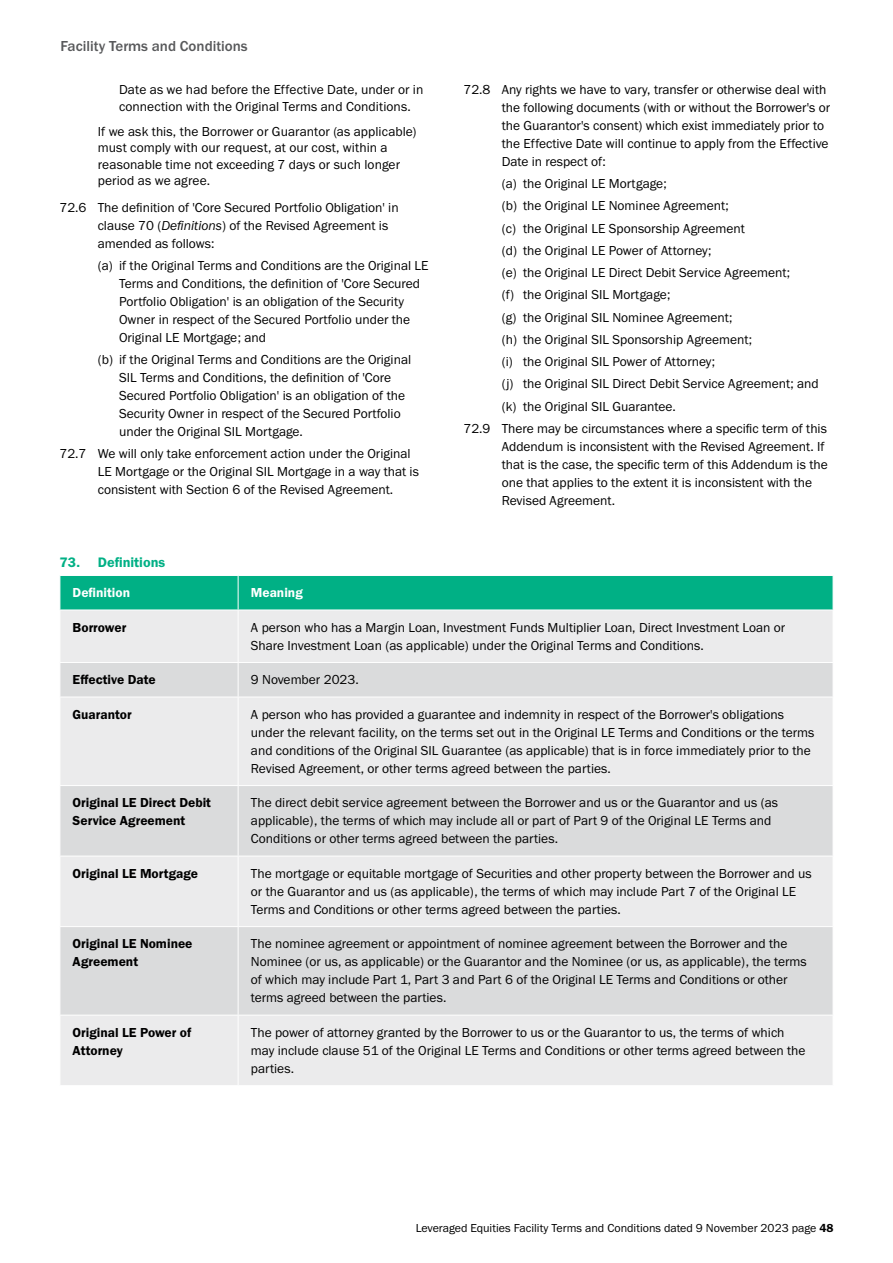
<style>
.page{position:relative;width:893px;height:1263px;background:#fff}
.page>*{position:absolute;margin:0;border:0;box-sizing:border-box;transform-origin:0 0}
.t1{font:500 15px "Franklin Gothic URW";color:#58595b}
.t2{font:14.25px "Franklin Gothic URW Dem";color:#00b085}
.t3{font:13.5px/18px "Franklin Gothic URW Boo";color:#000}
.t4{font:13.5px/18px "Franklin Gothic URW Dem";color:#000}
.t5{font:13.5px "Franklin Gothic URW Dem";color:#fff}
.t6{font:12px "Franklin Gothic URW Boo";color:#000}
.s1{font-family:"Franklin Gothic URW Boo Ita"}
.s2{font-family:"Franklin Gothic URW Dem"}
</style>
<div class="page">
<div style="left:61px;top:576px;width:772px;height:34px;background:#00b085"></div>
<div style="left:61px;top:611px;width:772px;height:474px;background:#ebebec"></div>
<svg style="left:61px;top:663px;width:772px;height:352px;background:#e1e2e3"></svg>
<hr style="left:238px;top:576px;width:1px;height:34px;background:#fff">
<hr style="left:238px;top:610px;width:1px;height:52px;background:#fff">
<hr style="left:60px;top:662px;width:178px;height:1px;background:#fff">
<hr style="left:238px;top:662px;width:595px;height:1px;background:#fff">
<hr style="left:238px;top:663px;width:1px;height:34px;background:#fff">
<hr style="left:60px;top:697px;width:178px;height:1px;background:#fff">
<hr style="left:238px;top:697px;width:595px;height:1px;background:#fff">
<hr style="left:238px;top:697px;width:1px;height:88px;background:#fff">
<hr style="left:238px;top:785px;width:595px;height:1px;background:#fff">
<hr style="left:238px;top:786px;width:1px;height:70px;background:#fff">
<hr style="left:238px;top:856px;width:595px;height:1px;background:#fff">
<hr style="left:238px;top:856px;width:1px;height:70px;background:#fff">
<hr style="left:238px;top:926px;width:595px;height:1px;background:#fff">
<hr style="left:238px;top:927px;width:1px;height:88px;background:#fff">
<hr style="left:238px;top:1015px;width:595px;height:1px;background:#fff">
<hr style="left:238px;top:1015px;width:1px;height:70px;background:#fff">
<hr style="left:60px;top:785px;width:178px;height:1px;background:#fff">
<hr style="left:60px;top:856px;width:178px;height:1px;background:#fff">
<hr style="left:60px;top:926px;width:178px;height:1px;background:#fff">
<hr style="left:60px;top:1015px;width:178px;height:1px;background:#fff">
<p class="t1" style="left:60px;top:37px;width:189px">Facility Terms and Conditions</p>
<p class="t3" style="left:119px;top:81px;width:306px;line-height:16.5px">Date as we had before the Effective Date, under or in connection with the Original Terms and Conditions.</p>
<p class="t3" style="left:98px;top:123px;width:320px;line-height:16.5px">If we ask this, the Borrower or Guarantor (as applicable) must comply with our request, at our cost, within a reasonable time not exceeding 7 days or such longer period as we agree.</p>
<p class="t3" style="left:98px;top:198px;width:302px;text-indent:-38px">72.6 The definition of 'Core Secured Portfolio Obligation' in clause 70 (<span class="s1">Definitions</span>) of the Revised Agreement is amended as follows:</p>
<p class="t3" style="left:119px;top:256px;width:311px;text-indent:-21px">(a) if the Original Terms and Conditions are the Original LE Terms and Conditions, the definition of 'Core Secured Portfolio Obligation' is an obligation of the Security Owner in respect of the Secured Portfolio under the Original LE Mortgage; and</p>
<p class="t3" style="left:119px;top:350px;width:294px;text-indent:-21px">(b) if the Original Terms and Conditions are the Original SIL Terms and Conditions, the definition of 'Core Secured Portfolio Obligation' is an obligation of the Security Owner in respect of the Secured Portfolio under the Original SIL Mortgage.</p>
<p class="t3" style="left:98px;top:444px;width:323px;text-indent:-38px">72.7 We will only take enforcement action under the Original<br>LE Mortgage or the Original SIL Mortgage in a way that is consistent with Section 6 of the Revised Agreement.</p>
<p class="t3" style="left:502px;top:80px;width:330px;text-indent:-38px">72.8 Any rights we have to vary, transfer or otherwise deal with the following documents (with or without the Borrower's or the Guarantor's consent) which exist immediately prior to the Effective Date will continue to apply from the Effective Date in respect of:</p>
<p class="t3" style="left:502px;top:174px;width:167px">(a) the Original LE Mortgage;</p>
<p class="t3" style="left:502px;top:197px;width:229px">(b) the Original LE Nominee Agreement;</p>
<p class="t3" style="left:502px;top:219px;width:245px">(c) the Original LE Sponsorship Agreement</p>
<p class="t3" style="left:502px;top:241px;width:211px">(d) the Original LE Power of Attorney;</p>
<p class="t3" style="left:502px;top:263px;width:290px">(e) the Original LE Direct Debit Service Agreement;</p>
<p class="t3" style="left:502px;top:286px;width:170px">(f) the Original SIL Mortgage;</p>
<p class="t3" style="left:502px;top:308px;width:232px">(g) the Original SIL Nominee Agreement;</p>
<p class="t3" style="left:502px;top:330px;width:252px">(h) the Original SIL Sponsorship Agreement;</p>
<p class="t3" style="left:502px;top:352px;width:215px">(i) the Original SIL Power of Attorney;</p>
<p class="t3" style="left:502px;top:375px;width:319px">(j) the Original SIL Direct Debit Service Agreement; and</p>
<p class="t3" style="left:502px;top:397px;width:175px">(k) the Original SIL Guarantee.</p>
<p class="t3" style="left:463px;top:419px;width:365px">72.9 There may be circumstances where a specific term of this</p>
<p class="t3" style="left:502px;top:437px;width:327px">Addendum is inconsistent with the Revised Agreement. If that is the case, the specific term of this Addendum is the one that applies to the extent it is inconsistent with the Revised Agreement.</p>
<p class="t2" style="left:60px;top:553px;width:107px">73. Definitions</p>
<p class="t5" style="left:73px;top:584px;width:59px">Definition</p>
<p class="t5" style="left:251px;top:584px;width:53px">Meaning</p>
<p class="t4" style="left:73px;top:618px;width:55px">Borrower</p>
<p class="t3" style="left:251px;top:618px;width:536px">A person who has a Margin Loan, Investment Funds Multiplier Loan, Direct Investment Loan or<br>Share Investment Loan (as applicable) under the Original Terms and Conditions.</p>
<p class="t4" style="left:73px;top:670px;width:84px">Effective Date</p>
<p class="t3" style="left:251px;top:670px;width:109px">9 November 2023.</p>
<p class="t4" style="left:73px;top:705px;width:61px">Guarantor</p>
<p class="t3" style="left:251px;top:705px;width:565px">A person who has provided a guarantee and indemnity in respect of the Borrower's obligations under the relevant facility, on the terms set out in the Original LE Terms and Conditions or the terms and conditions of the Original SIL Guarantee (as applicable) that is in force immediately prior to the Revised Agreement, or other terms agreed between the parties.</p>
<p class="t4" style="left:73px;top:793px;width:140px">Original LE Direct Debit<br>Service Agreement</p>
<p class="t3" style="left:251px;top:793px;width:529px">The direct debit service agreement between the Borrower and us or the Guarantor and us (as applicable), the terms of which may include all or part of Part 9 of the Original LE Terms and<br>Conditions or other terms agreed between the parties.</p>
<p class="t4" style="left:73px;top:864px;width:127px">Original LE Mortgage</p>
<p class="t3" style="left:251px;top:864px;width:562px">The mortgage or equitable mortgage of Securities and other property between the Borrower and us or the Guarantor and us (as applicable), the terms of which may include Part 7 of the Original LE<br>Terms and Conditions or other terms agreed between the parties.</p>
<p class="t4" style="left:73px;top:935px;width:121px">Original LE Nominee<br>Agreement</p>
<p class="t3" style="left:251px;top:934px;width:557px">The nominee agreement or appointment of nominee agreement between the Borrower and the Nominee (or us, as applicable) or the Guarantor and the Nominee (or us, as applicable), the terms of which may include Part 1, Part 3 and Part 6 of the Original LE Terms and Conditions or other terms agreed between the parties.</p>
<p class="t4" style="left:73px;top:1023px;width:120px">Original LE Power of<br>Attorney</p>
<p class="t3" style="left:251px;top:1023px;width:556px">The power of attorney granted by the Borrower to us or the Guarantor to us, the terms of which may include clause 51 of the Original LE Terms and Conditions or other terms agreed between the parties.</p>
<p class="t6" style="left:416px;top:1220px;width:419px">Leveraged Equities Facility Terms and Conditions dated 9 November 2023 page <span class="s2">48</span></p>
</div>
